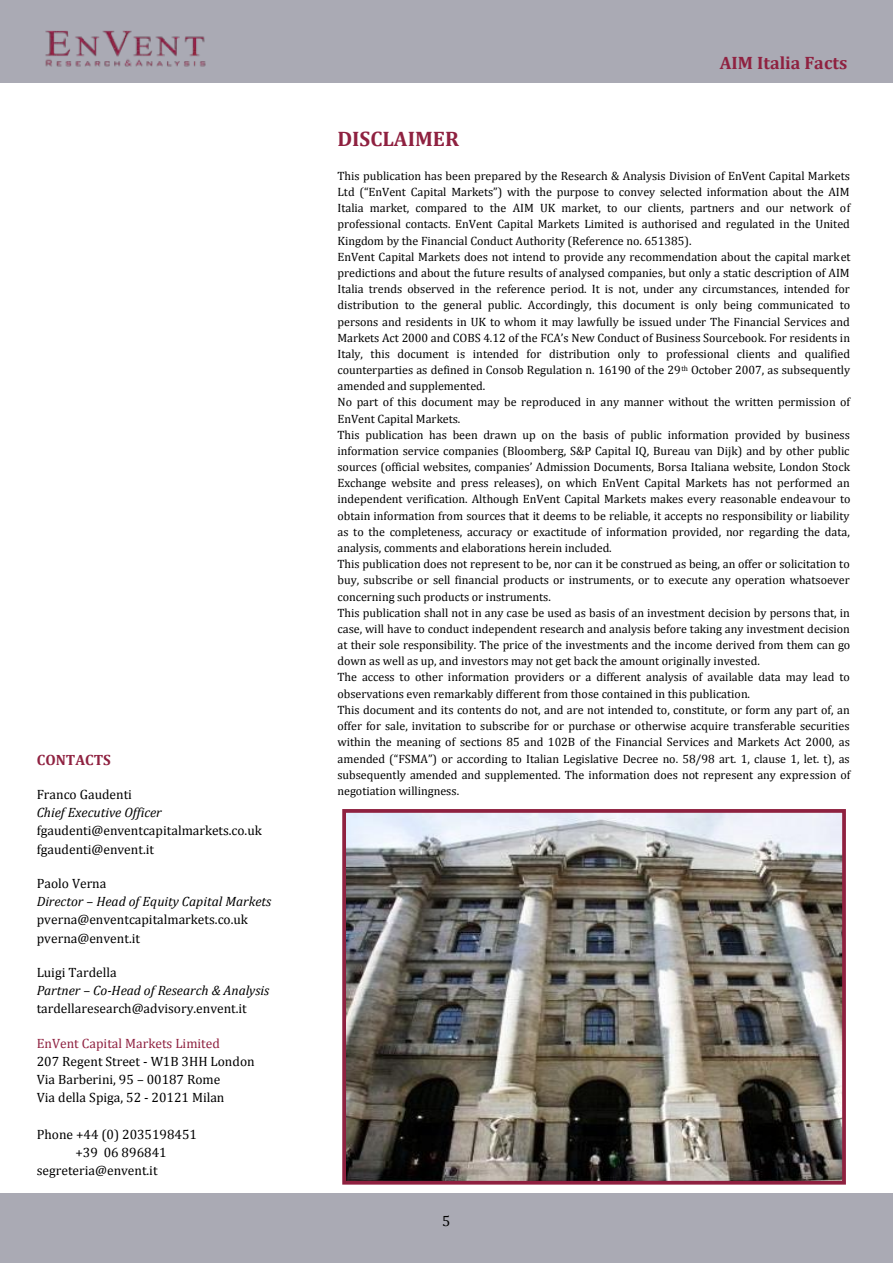
<style>
.page{position:relative;width:893px;height:1263px;background:#fff}
.page>*{position:absolute;margin:0;border:0;box-sizing:border-box;transform-origin:0 0}
.t1{font:700 21px "Cambria";color:#8f2140}
.t2{font:700 18px "Cambria";color:#8f2140}
.t3{font:700 15px "Cambria";color:#8f2140}
.t4{font:15px "Cambria";color:#000}
.t5{font:13.5px/18.1px "Cambria";color:#000}
.t6{font:italic 13.5px "Cambria";letter-spacing:-.005em;color:#000}
.t7{font:13.5px "Cambria";color:#8f2140}
.t8{font:12px/16.2px "Cambria";color:#000}
</style>
<div class="page">
<div style="left:0;top:0;width:892px;height:82px;background:#aaaab4"></div>
<div style="left:0;top:1193px;width:892px;height:70px;background:#aaaab4"></div>
<img style="left:45px;top:31px;width:161px;height:36px">
<img style="left:347px;top:814px;width:494px;height:365px">
<div style="left:342px;top:809px;width:504px;height:375px;border:4px solid #8f2140"></div>
<p class="t3" style="left:37px;top:749px;width:76px">CONTACTS</p>
<p class="t5" style="left:37px;top:785px;width:97px">Franco Gaudenti</p>
<p class="t6" style="left:37px;top:803px;width:127px">Chief Executive Officer</p>
<p class="t5" style="left:37px;top:822px;width:227px">fgaudenti@enventcapitalmarkets.co.uk fgaudenti@envent.it</p>
<p class="t5" style="left:37px;top:874px;width:71px">Paolo Verna</p>
<p class="t6" style="left:37px;top:892px;width:236px">Director – Head of Equity Capital Markets</p>
<p class="t5" style="left:37px;top:911px;width:213px">pverna@enventcapitalmarkets.co.uk pverna@envent.it</p>
<p class="t5" style="left:37px;top:963px;width:81px">Luigi Tardella</p>
<p class="t6" style="left:37px;top:981px;width:234px">Partner – Co-Head of Research &amp; Analysis</p>
<p class="t5" style="left:37px;top:999px;width:212px">tardellaresearch@advisory.envent.it</p>
<p class="t7" style="left:37px;top:1035px;width:185px">EnVent Capital Markets Limited</p>
<p class="t5" style="left:37px;top:1052px;width:220px">207 Regent Street - W1B 3HH London<br>Via Barberini, 95 – 00187 Rome<br>Via della Spiga, 52 - 20121 Milan</p>
<p class="t5" style="left:37px;top:1125px;width:162px">Phone +44 (0) 2035198451</p>
<p class="t5" style="left:75px;top:1143px;width:93px">+39 06 896841</p>
<p class="t5" style="left:37px;top:1161px;width:122px">segreteria@envent.it</p>
<h2 class="t2" style="left:720px;top:50px;width:129px">AIM Italia Facts</h2>
<h1 class="t1" style="left:337px;top:124px;width:123px">DISCLAIMER</h1>
<p class="t8" style="left:337px;top:168px;width:515px">This publication has been prepared by the Research &amp; Analysis Division of EnVent Capital Markets Ltd (“EnVent Capital Markets”) with the purpose to convey selected information about the AIM Italia market, compared to the AIM UK market, to our clients, partners and our network of professional contacts. EnVent Capital Markets Limited is authorised and regulated in the United Kingdom by the Financial Conduct Authority (Reference no. 651385).<br>EnVent Capital Markets does not intend to provide any recommendation about the capital market predictions and about the future results of analysed companies, but only a static description of AIM Italia trends observed in the reference period. It is not, under any circumstances, intended for distribution to the general public. Accordingly, this document is only being communicated to persons and residents in UK to whom it may lawfully be issued under The Financial Services and Markets Act 2000 and COBS 4.12 of the FCA’s New Conduct of Business Sourcebook. For residents in Italy, this document is intended for distribution only to professional clients and qualified counterparties as defined in Consob Regulation n. 16190 of the 29<sup>th</sup> October 2007, as subsequently amended and supplemented.<br>No part of this document may be reproduced in any manner without the written permission of EnVent Capital Markets.<br>This publication has been drawn up on the basis of public information provided by business information service companies (Bloomberg, S&amp;P Capital IQ, Bureau van Dijk) and by other public sources (official websites, companies’ Admission Documents, Borsa Italiana website, London Stock Exchange website and press releases), on which EnVent Capital Markets has not performed an independent verification. Although EnVent Capital Markets makes every reasonable endeavour to obtain information from sources that it deems to be reliable, it accepts no responsibility or liability as to the completeness, accuracy or exactitude of information provided, nor regarding the data, analysis, comments and elaborations herein included.<br>This publication does not represent to be, nor can it be construed as being, an offer or solicitation to buy, subscribe or sell financial products or instruments, or to execute any operation whatsoever concerning such products or instruments.<br>This publication shall not in any case be used as basis of an investment decision by persons that, in case, will have to conduct independent research and analysis before taking any investment decision at their sole responsibility. The price of the investments and the income derived from them can go down as well as up, and investors may not get back the amount originally invested.<br>The access to other information providers or a different analysis of available data may lead to observations even remarkably different from those contained in this publication.<br>This document and its contents do not, and are not intended to, constitute, or form any part of, an offer for sale, invitation to subscribe for or purchase or otherwise acquire transferable securities within the meaning of sections 85 and 102B of the Financial Services and Markets Act 2000, as amended (“FSMA”) or according to Italian Legislative Decree no. 58/98 art. 1, clause 1, let. t), as subsequently amended and supplemented. The information does not represent any expression of negotiation willingness.</p>
<p class="t4" style="left:442px;top:1212px;width:10px">5</p>
</div>
